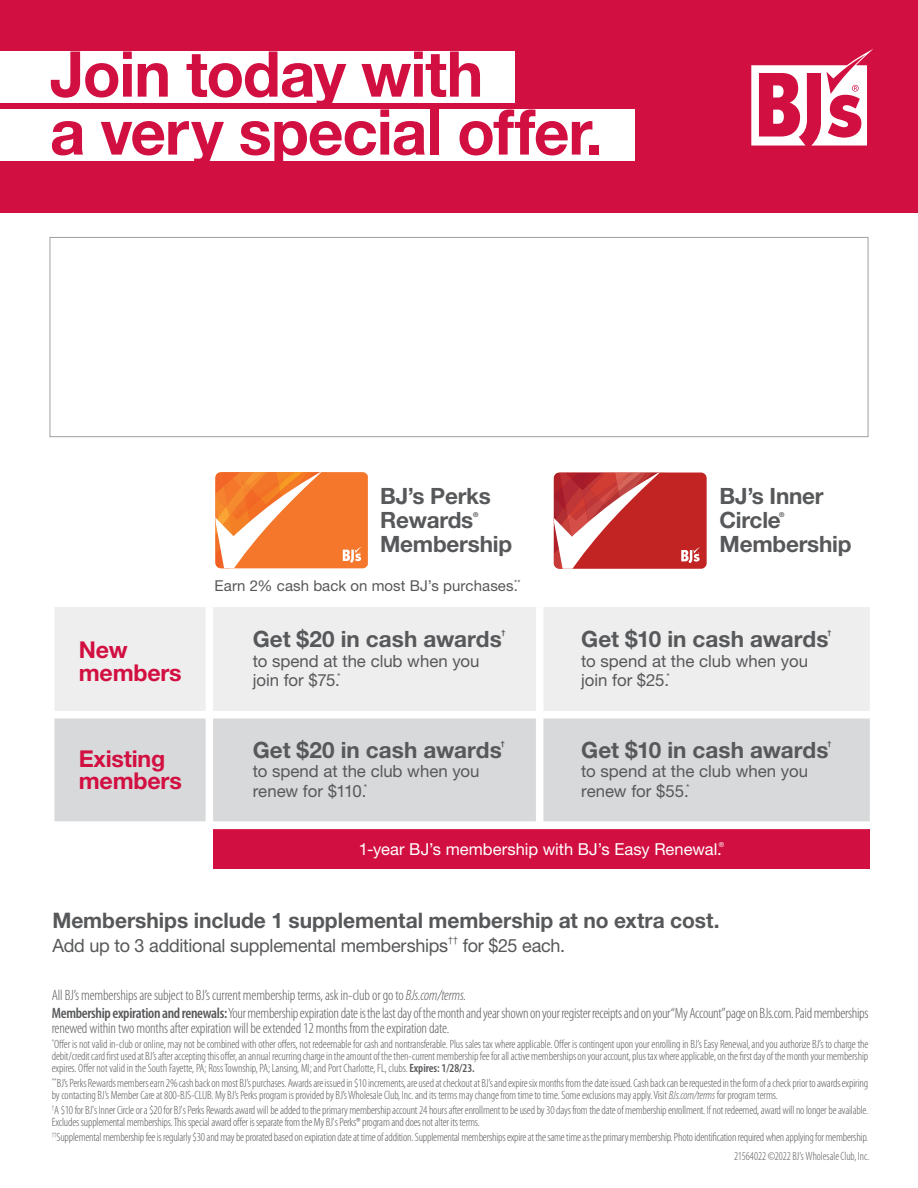
<style>
.page{position:relative;width:918px;height:1188px;background:#fff}
.page>*{position:absolute;margin:0;border:0;box-sizing:border-box;transform-origin:0 0}
.t1{font:700 63.15px/57.9px "Helvetica Neue LT Std";letter-spacing:-.015em;color:#d20f41}
.t2{font:700 23.25px/22.4px "Helvetica Neue LT Std";letter-spacing:-.01em;color:#d20f41}
.t3{font:700 22.5px/24px "Helvetica Neue LT Std";letter-spacing:-.01em;color:#57585a}
.t4{font:700 21.45px "Helvetica Neue LT Std";letter-spacing:-.005em;color:#57585a}
.t5{font:18.3px "Helvetica Neue LT Std";letter-spacing:-.015em;color:#57585a}
.t6{font:16.8px/19.5px "Helvetica Neue LT Std";color:#57585a}
.t7{font:16.5px "Helvetica Neue LT Std";color:#fff}
.t8{font:300 condensed 15px/17.9px "Myriad Pro";letter-spacing:-.02em;color:#57585a}
.t9{font:15px "Helvetica Neue LT Std";letter-spacing:.005em;color:#57585a}
.t10{font:300 condensed 12px/12px "Myriad Pro";letter-spacing:-.015em;color:#57585a}
.t11{font:300 condensed 12px "Myriad Pro";letter-spacing:-.015em;color:#57585a;scale:.94 1}
.t12{font:700 7.2px "Helvetica Neue LT Std";color:#57585a}
.t13{font:6.9px "Helvetica Neue LT Std";color:#fff}
.t14{font:700 6.6px "Helvetica Neue LT Std";color:#57585a}
.s1{font-size:16.95px}
.s2{font-style:italic}
.s3{font-weight:600}
</style>
<div class="page">
<div style="left:50px;top:237px;width:818px;height:200px;background:#fff;border:1px solid #9d9fa2"></div>
<div style="left:0;top:0;width:918px;height:213px;background:#d20f41"></div>
<svg style="left:751px;top:49px;width:122px;height:97px"></svg>
<div style="left:0;top:51px;width:515px;height:52px;background:#fff"></div>
<div style="left:0;top:109px;width:634px;height:52px;background:#fff"></div>
<svg style="left:215px;top:472px;width:153px;height:96px;background:#f58c4a"></svg>
<svg style="left:554px;top:473px;width:153px;height:96px;background:#c94847"></svg>
<div style="left:213px;top:829px;width:657px;height:39px;background:#d20f41"></div>
<div style="left:55px;top:607px;width:815px;height:104px;background:#eeeeef"></div>
<div style="left:54px;top:718px;width:816px;height:104px;background:#d8d9db"></div>
<div style="left:206px;top:607px;width:7px;height:215px;background:#fff"></div>
<div style="left:536px;top:607px;width:7px;height:215px;background:#fff"></div>
<h1 class="t1" style="left:50px;top:44px;width:555px">Join today with<br>a very special offer.</h1>
<h3 class="t3" style="left:380px;top:483px;width:112px">BJ’s Perks<br>Rewards</h3>
<p class="t14" style="left:473px;top:510px;width:7px">®</p>
<h3 class="t3" style="left:380px;top:531px;width:134px">Membership</h3>
<p class="t9" style="left:215px;top:577px;width:307px">Earn 2% cash back on most BJ’s purchases.<sup>**</sup></p>
<h3 class="t3" style="left:719px;top:483px;width:106px">BJ’s Inner<br>Circle</h3>
<p class="t14" style="left:779px;top:510px;width:7px">®</p>
<h3 class="t3" style="left:719px;top:531px;width:134px">Membership</h3>
<h2 class="t2" style="left:79px;top:638px;width:104px">New members</h2>
<h2 class="t2" style="left:79px;top:747px;width:105px">Existing members</h2>
<h3 class="t3" style="left:253px;top:626px;width:251px">Get $20 in cash awards</h3>
<p class="t12" style="left:501px;top:628px;width:5px">†</p>
<h3 class="t6" style="left:253px;top:651px;width:228px">to spend at the club when you join for $75.<sup>*</sup></h3>
<h3 class="t3" style="left:253px;top:737px;width:251px">Get $20 in cash awards</h3>
<p class="t12" style="left:501px;top:739px;width:5px">†</p>
<h3 class="t6" style="left:253px;top:761px;width:228px">to spend at the club when you renew for $110.<sup>*</sup></h3>
<h3 class="t3" style="left:581px;top:626px;width:249px">Get $10 in cash awards</h3>
<p class="t12" style="left:828px;top:628px;width:5px">†</p>
<h3 class="t6" style="left:581px;top:651px;width:228px">to spend at the club when you join for $25.<sup>*</sup></h3>
<h3 class="t3" style="left:581px;top:737px;width:249px">Get $10 in cash awards</h3>
<p class="t12" style="left:828px;top:739px;width:5px">†</p>
<h3 class="t6" style="left:581px;top:761px;width:228px">to spend at the club when you renew for $55.<sup>*</sup></h3>
<h3 class="t7" style="left:359px;top:839px;width:365px">1-year BJ’s membership with BJ’s Easy Renewal<span class="s1">.</span></h3>
<p class="t13" style="left:719px;top:840px;width:7px">®</p>
<h3 class="t4" style="left:52px;top:907px;width:669px">Memberships include 1 supplemental membership at no extra cost.</h3>
<h3 class="t5" style="left:52px;top:934px;width:514px">Add up to 3 additional supplemental memberships<sup>††</sup> for $25 each.</h3>
<p class="t8" style="left:52px;top:987px;width:818px">All BJ’s memberships are subject to BJ’s current membership terms, ask in-club or go to <span class="s2">BJs.com/terms.<br></span><span class="s3">Membership expiration and renewals:</span> Your membership expiration date is the last day of the month and year shown on your register receipts and on your “My Account”page on BJs.com. Paid memberships</p>
<p class="t8" style="left:52px;top:1020px;width:399px">renewed within two months after expiration will be extended 12 months from the expiration date.</p>
<p class="t10" style="left:52px;top:1039px;width:818px;text-align:justify"><sup>*</sup>Offer is not valid in-club or online, may not be combined with other offers, not redeemable for cash and nontransferable. Plus sales tax where applicable. Offer is contingent upon your enrolling in BJ’s Easy Renewal, and you authorize BJ’s to charge the debit/credit card first used at BJ’s after accepting this offer, an annual recurring charge in the amount of the then-current membership fee for all active memberships on your account, plus tax where applicable, on the first day of the month your membership expires. Offer not valid in the South Fayette, PA; Ross Township, PA; Lansing, MI; and Port Charlotte, FL, clubs. <span class="s3">Expires: 1/28/23.</span></p>
<p class="t10" style="left:52px;top:1077px;width:818px"><sup>**</sup>BJ’s Perks Rewards members earn 2% cash back on most BJ’s purchases. Awards are issued in $10 increments, are used at checkout at BJ’s and expire six months from the date issued. Cash back can be requested in the form of a check prior to awards expiring by contacting BJ’s Member Care at 800-BJS-CLUB. My BJ’s Perks program is provided by BJ’s Wholesale Club, Inc. and its terms may change from time to time. Some exclusions may apply. Visit <span class="s2">BJs.com/terms</span> for program terms.</p>
<p class="t10" style="left:52px;top:1104px;width:818px"><sup>†</sup>A $10 for BJ's Inner Circle or a $20 for BJ's Perks Rewards award will be added to the primary membership account 24 hours after enrollment to be used by 30 days from the date of membership enrollment. If not redeemed, award will no longer be available.<br>Excludes supplemental memberships. This special award offer is separate from the My BJ's Perks® program and does not alter its terms.</p>
<p class="t10" style="left:52px;top:1131px;width:818px"><sup>††</sup>Supplemental membership fee is regularly $30 and may be prorated based on expiration date at time of addition. Supplemental memberships expire at the same time as the primary membership. Photo identification required when applying for membership.</p>
<p class="t11" style="left:734px;top:1150px;width:145px">21564022 ©2022 BJ’s Wholesale Club, Inc.</p>
</div>
